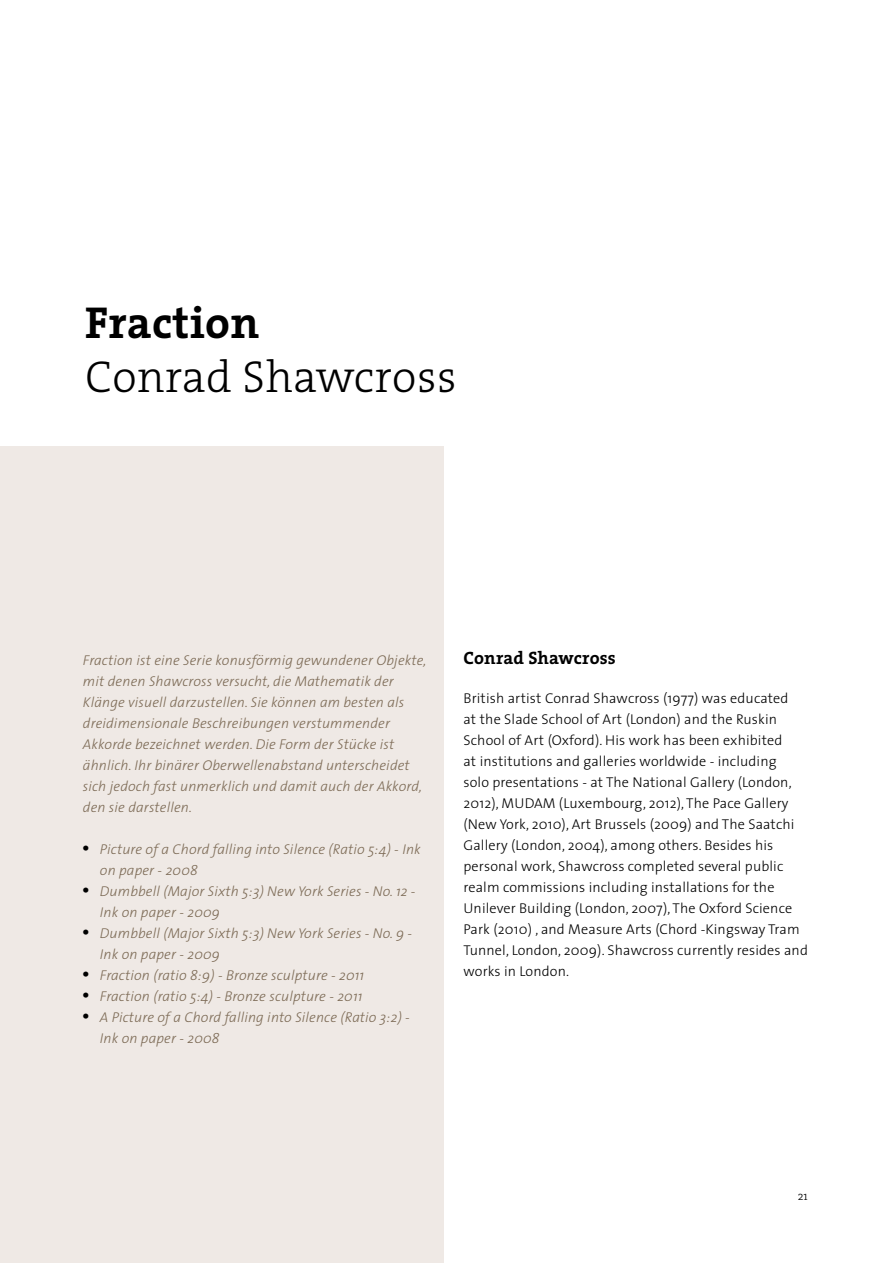
<style>
.page{position:relative;width:893px;height:1263px;background:#fff}
.page>*{position:absolute;margin:0;border:0;box-sizing:border-box;transform-origin:0 0}
.t1{font:300 45px "The Serif";letter-spacing:.01em;color:#000}
.t2{font:700 45px "The Serif";letter-spacing:.01em;color:#000}
.t3{font:700 18px "The Serif";letter-spacing:.01em;color:#000}
.t4{font:italic 300 14.25px/21px "The Sans";letter-spacing:.01em;color:#7c6a55}
.t5{font:300 14.25px/21px "The Sans";letter-spacing:.01em;color:#000}
.t6{font:300 12px "The Serif";color:#000}
.s1{font-family:"Times";font-weight:400;font-style:normal;font-size:18px;color:#000}
</style>
<div class="page">
<div style="left:0;top:446px;width:443px;height:817px;background:#efe9e5"></div>
<h1 class="t2" style="left:85px;top:285px;width:176px">Fraction</h1>
<h1 class="t1" style="left:85px;top:340px;width:373px">Conrad Shawcross</h1>
<p class="t4" style="left:83px;top:649px;width:345px">Fraction ist eine Serie konusförmig gewundener Objekte, mit denen Shawcross versucht, die Mathematik der Klänge visuell darzustellen. Sie können am besten als dreidimensionale Beschreibungen verstummender Akkorde bezeichnet werden. Die Form der Stücke ist ähnlich. Ihr binärer Oberwellenabstand unterscheidet sich jedoch fast unmerklich und damit auch der Akkord, den sie darstellen.</p>
<p class="t4" style="left:100px;top:838px;width:322px;text-indent:-17px"><span class="s1">•</span> Picture of a Chord falling into Silence (Ratio 5:4) - Ink on paper - 2008</p>
<p class="t4" style="left:100px;top:880px;width:317px;text-indent:-17px"><span class="s1">•</span> Dumbbell (Major Sixth 5:3) New York Series - No. 12 -<br>Ink on paper - 2009</p>
<p class="t4" style="left:100px;top:922px;width:314px;text-indent:-17px"><span class="s1">•</span> Dumbbell (Major Sixth 5:3) New York Series - No. 9 -<br>Ink on paper - 2009</p>
<p class="t4" style="left:83px;top:964px;width:283px"><span class="s1">•</span> Fraction (ratio 8:9) - Bronze sculpture - 2011</p>
<p class="t4" style="left:83px;top:985px;width:281px"><span class="s1">•</span> Fraction (ratio 5:4) - Bronze sculpture - 2011</p>
<p class="t4" style="left:100px;top:1006px;width:312px;text-indent:-17px"><span class="s1">•</span> A Picture of a Chord falling into Silence (Ratio 3:2) -<br>Ink on paper - 2008</p>
<p class="t3" style="left:463px;top:642px;width:154px">Conrad Shawcross</p>
<p class="t5" style="left:463px;top:687px;width:346px">British artist Conrad Shawcross (1977) was educated<br>at the Slade School of Art (London) and the Ruskin School of Art (Oxford). His work has been exhibited<br>at institutions and galleries worldwide - including<br>solo presentations - at The National Gallery (London, 2012), MUDAM (Luxembourg, 2012), The Pace Gallery (New York, 2010), Art Brussels (2009) and The Saatchi Gallery (London, 2004), among others. Besides his personal work, Shawcross completed several public realm commissions including installations for the Unilever Building (London, 2007), The Oxford Science Park (2010) , and Measure Arts (Chord -Kingsway Tram Tunnel, London, 2009). Shawcross currently resides and works in London.</p>
<p class="t6" style="left:798px;top:1185px;width:12px">21</p>
</div>
